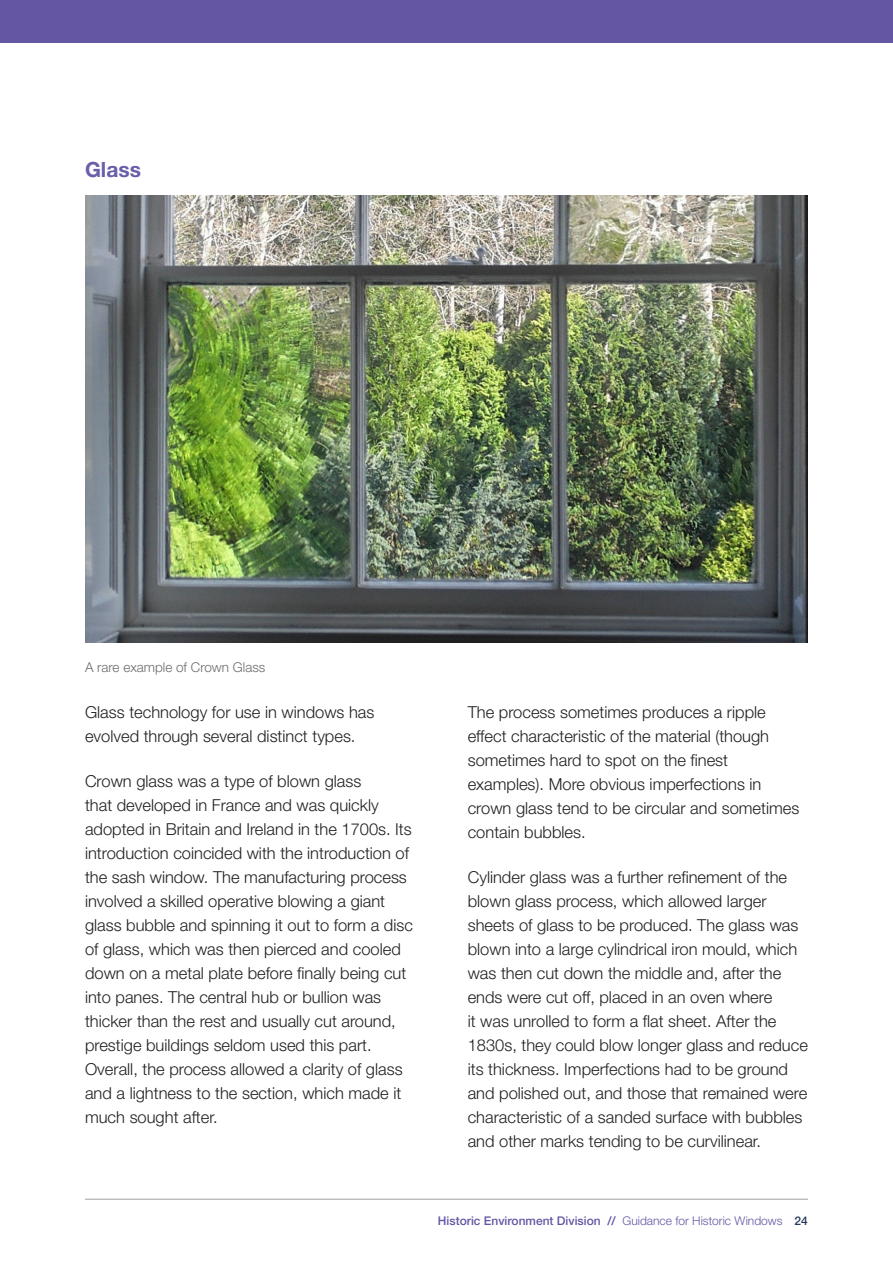
<style>
.page{position:relative;width:893px;height:1263px;background:#fff}
.page>*{position:absolute;margin:0;border:0;box-sizing:border-box;transform-origin:0 0}
.SECOND_HEADING{font:700 21px "Helvetica Neue LT Std";color:#685ea9}
.Normal_copy{font:300 16.5px/24px "Helvetica Neue LT Std";color:#231f20}
.pic_notes{font:300 13.5px "Helvetica Neue LT Std";color:#6c6d70}
.t1{font:500 12px "Helvetica Neue LT Std";color:#6556a4}
.s1{font-weight:300}
.s2{color:#26385d}
</style>
<div class="page">
<hr style="left:85px;top:1199px;width:722px;height:1px;background:#9d9fa2">
<div style="left:0;top:0;width:893px;height:43px;background:#6556a4"></div>
<img style="left:85px;top:196px;width:723px;height:446px">
<p class="SECOND_HEADING" style="left:85px;top:156px;width:57px">Glass</p>
<p class="pic_notes" style="left:85px;top:659px;width:182px">A rare example of Crown Glass</p>
<p class="Normal_copy" style="left:85px;top:699px;width:291px">Glass technology for use in windows has evolved through several distinct types.</p>
<p class="Normal_copy" style="left:85px;top:769px;width:329px">Crown glass was a type of blown glass<br>that developed in France and was quickly adopted in Britain and Ireland in the 1700s. Its introduction coincided with the introduction of the sash window. The manufacturing process involved a skilled operative blowing a giant glass bubble and spinning it out to form a disc of glass, which was then pierced and cooled down on a metal plate before finally being cut into panes. The central hub or bullion was thicker than the rest and usually cut around, prestige buildings seldom used this part.<br>Overall, the process allowed a clarity of glass and a lightness to the section, which made it much sought after.</p>
<p class="Normal_copy" style="left:468px;top:699px;width:333px">The process sometimes produces a ripple effect characteristic of the material (though sometimes hard to spot on the finest examples). More obvious imperfections in crown glass tend to be circular and sometimes contain bubbles.</p>
<p class="Normal_copy" style="left:468px;top:865px;width:342px">Cylinder glass was a further refinement of the blown glass process, which allowed larger sheets of glass to be produced. The glass was blown into a large cylindrical iron mould, which was then cut down the middle and, after the ends were cut off, placed in an oven where<br>it was unrolled to form a flat sheet. After the 1830s, they could blow longer glass and reduce its thickness. Imperfections had to be ground and polished out, and those that remained were characteristic of a sanded surface with bubbles and other marks tending to be curvilinear.</p>
<p class="t1" style="left:438px;top:1214px;width:371px">Historic Environment Division // <span class="s1">Guidance for Historic Windows</span> <span class="s2">24</span></p>
</div>
